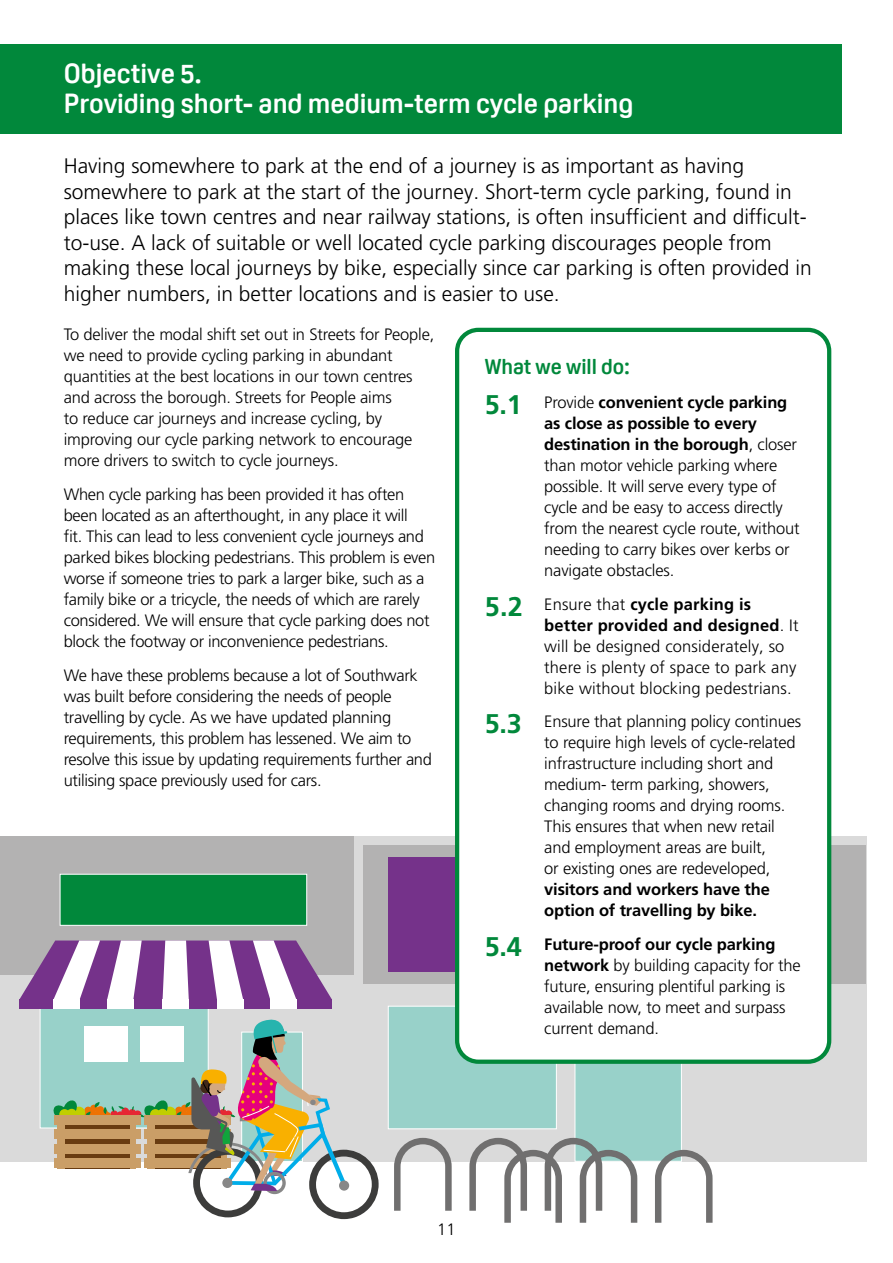
<style>
.page{position:relative;width:893px;height:1263px;background:#fff}
.page>*{position:absolute;margin:0;border:0;box-sizing:border-box;transform-origin:0 0}
.t1{font:700 27px/30px "Oscine";color:#fff}
.standfirst{font:300 21px/25.5px "Frutiger LT Pro";color:#000}
.t2{font:700 21px "Oscine";color:#01883b}
.body{font:300 16.5px/21px "Frutiger LT Pro";letter-spacing:-.01em;color:#000}
.body-2{font:300 16.5px/21px "Frutiger LT Pro";letter-spacing:.01em;color:#000}
.s1{font-weight:700;font-size:27px;color:#01883b}
.s2{font-weight:700}
</style>
<div class="page">
<div style="left:0;top:836px;width:866px;height:325px;background:#dadada"></div>
<div style="left:0;top:836px;width:354px;height:139px;background:#b3b2b2"></div>
<div style="left:60px;top:874px;width:247px;height:52px;background:#01883b;border:1px solid #fff"></div>
<div style="left:40px;top:1005px;width:169px;height:123px;background:#98d1c9;border:1px solid #fff"></div>
<div style="left:140px;top:1026px;width:43px;height:35px;background:#fff"></div>
<div style="left:85px;top:1026px;width:43px;height:35px;background:#fff"></div>
<svg style="left:19px;top:940px;width:313px;height:59px"></svg>
<div style="left:19px;top:999px;width:313px;height:10px;background:#75328a"></div>
<div style="left:270px;top:999px;width:26px;height:10px;background:#fff"></div>
<div style="left:217px;top:999px;width:26px;height:10px;background:#fff"></div>
<div style="left:163px;top:999px;width:26px;height:10px;background:#fff"></div>
<div style="left:107px;top:999px;width:26px;height:10px;background:#fff"></div>
<div style="left:54px;top:999px;width:26px;height:10px;background:#fff"></div>
<div style="left:164px;top:1107px;width:12px;height:12px;background:#c1ce00;border-radius:50%"></div>
<div style="left:151px;top:1117px;width:72px;height:51px;background:#693c11"></div>
<div style="left:148px;top:1120px;width:7px;height:48px;background:#ca9e67"></div>
<div style="left:144px;top:1129px;width:87px;height:10px;background:#ca9e67"></div>
<div style="left:144px;top:1115px;width:87px;height:10px;background:#ca9e67"></div>
<div style="left:144px;top:1143px;width:87px;height:10px;background:#ca9e67"></div>
<div style="left:144px;top:1158px;width:87px;height:10px;background:#ca9e67"></div>
<div style="left:123px;top:1111px;width:8px;height:8px;background:#e62733;border-radius:50%"></div>
<div style="left:121px;top:1107px;width:8px;height:8px;background:#e62733;border-radius:50%"></div>
<div style="left:73px;top:1107px;width:12px;height:12px;background:#c1ce00;border-radius:50%"></div>
<svg style="left:53px;top:1100px;width:25px;height:15px"></svg>
<div style="left:59px;top:1109px;width:11px;height:11px;background:#c1ce00;border-radius:50%"></div>
<div style="left:66px;top:1109px;width:11px;height:10px;background:#c1ce00;border-radius:50%"></div>
<svg style="left:131px;top:1100px;width:38px;height:18px"></svg>
<svg style="left:85px;top:1102px;width:39px;height:13px"></svg>
<div style="left:60px;top:1117px;width:72px;height:51px;background:#693c11"></div>
<div style="left:57px;top:1120px;width:7px;height:48px;background:#ca9e67"></div>
<div style="left:130px;top:1120px;width:6px;height:48px;background:#ca9e67"></div>
<div style="left:54px;top:1129px;width:87px;height:10px;background:#ca9e67"></div>
<div style="left:54px;top:1115px;width:87px;height:10px;background:#ca9e67"></div>
<div style="left:54px;top:1143px;width:87px;height:10px;background:#ca9e67"></div>
<div style="left:54px;top:1158px;width:87px;height:10px;background:#ca9e67"></div>
<div style="left:388px;top:1006px;width:169px;height:123px;background:#98d1c9;border:1px solid #fff"></div>
<div style="left:574px;top:1006px;width:108px;height:156px;background:#98d1c9;border:1px solid #fff"></div>
<svg style="left:391px;top:1134px;width:325px;height:89px"></svg>
<svg style="left:175px;top:1020px;width:204px;height:199px"></svg>
<div style="left:339px;top:1180px;width:10px;height:11px;background:#878787;border-radius:50%"></div>
<div style="left:363px;top:845px;width:503px;height:139px;background:#b3b2b2"></div>
<div style="left:0;top:45px;width:842px;height:89px;background:#01883b"></div>
<div style="left:389px;top:858px;width:371px;height:114px;background:#75328a"></div>
<div style="left:457px;top:330px;width:372px;height:732px;background:#fff;border-radius:21px"></div>
<div style="left:455px;top:328px;width:376px;height:736px;border:4px solid #01883b;border-radius:21px"></div>
<p class="t1" style="left:64px;top:59px;width:571px">Objective 5.<br>Providing short- and medium-term cycle parking</p>
<p class="standfirst" style="left:64px;top:153px;width:749px">Having somewhere to park at the end of a journey is as important as having somewhere to park at the start of the journey. Short-term cycle parking, found in places like town centres and near railway stations, is often insufficient and difficult&shy;to-use. A lack of suitable or well located cycle parking discourages people from making these local journeys by bike, especially since car parking is often provided in higher numbers, in better locations and is easier to use.</p>
<p class="body" style="left:64px;top:324px;width:372px">To deliver the modal shift set out in Streets for People, we need to provide cycling parking in abundant quantities at the best locations in our town centres and across the borough. Streets for People aims<br>to reduce car journeys and increase cycling, by improving our cycle parking network to encourage more drivers to switch to cycle journeys.</p>
<p class="body" style="left:64px;top:484px;width:373px">When cycle parking has been provided it has often been located as an afterthought, in any place it will<br>fit. This can lead to less convenient cycle journeys and parked bikes blocking pedestrians. This problem is even worse if someone tries to park a larger bike, such as a family bike or a tricycle, the needs of which are rarely considered. We will ensure that cycle parking does not block the footway or inconvenience pedestrians.</p>
<p class="body" style="left:64px;top:664px;width:370px">We have these problems because a lot of Southwark was built before considering the needs of people travelling by cycle. As we have updated planning requirements, this problem has lessened. We aim to resolve this issue by updating requirements further and utilising space previously used for cars.</p>
<h3 class="t2" style="left:485px;top:355px;width:147px">What we will do:</h3>
<p class="body" style="left:544px;top:392px;width:257px;text-indent:-60px"><span class="s1">5.1</span> Provide <span class="s2">convenient cycle parking as close as possible to every destination in the borough</span>, closer than motor vehicle parking where possible. It will serve every type of cycle and be easy to access directly from the nearest cycle route, without needing to carry bikes over kerbs or navigate obstacles.</p>
<p class="body-2" style="left:544px;top:593px;width:256px;text-indent:-60px"><span class="s1">5.2</span> Ensure that <span class="s2">cycle parking is better provided and designed</span>. It will be designed considerately, so there is plenty of space to park any bike without blocking pedestrians.</p>
<p class="body" style="left:544px;top:711px;width:258px;text-indent:-60px"><span class="s1">5.3</span> Ensure that planning policy continues to require high levels of cycle-related infrastructure including short and medium- term parking, showers, changing rooms and drying rooms.<br>This ensures that when new retail and employment areas are built,<br>or existing ones are redeveloped, <span class="s2">visitors and workers have the option of travelling by bike.</span></p>
<p class="body" style="left:544px;top:934px;width:258px;text-indent:-60px"><span class="s1">5.4</span> <span class="s2">Future-proof our cycle parking network</span> by building capacity for the future, ensuring plentiful parking is available now, to meet and surpass current demand.</p>
<p class="body" style="left:437px;top:1219px;width:20px">11</p>
</div>
